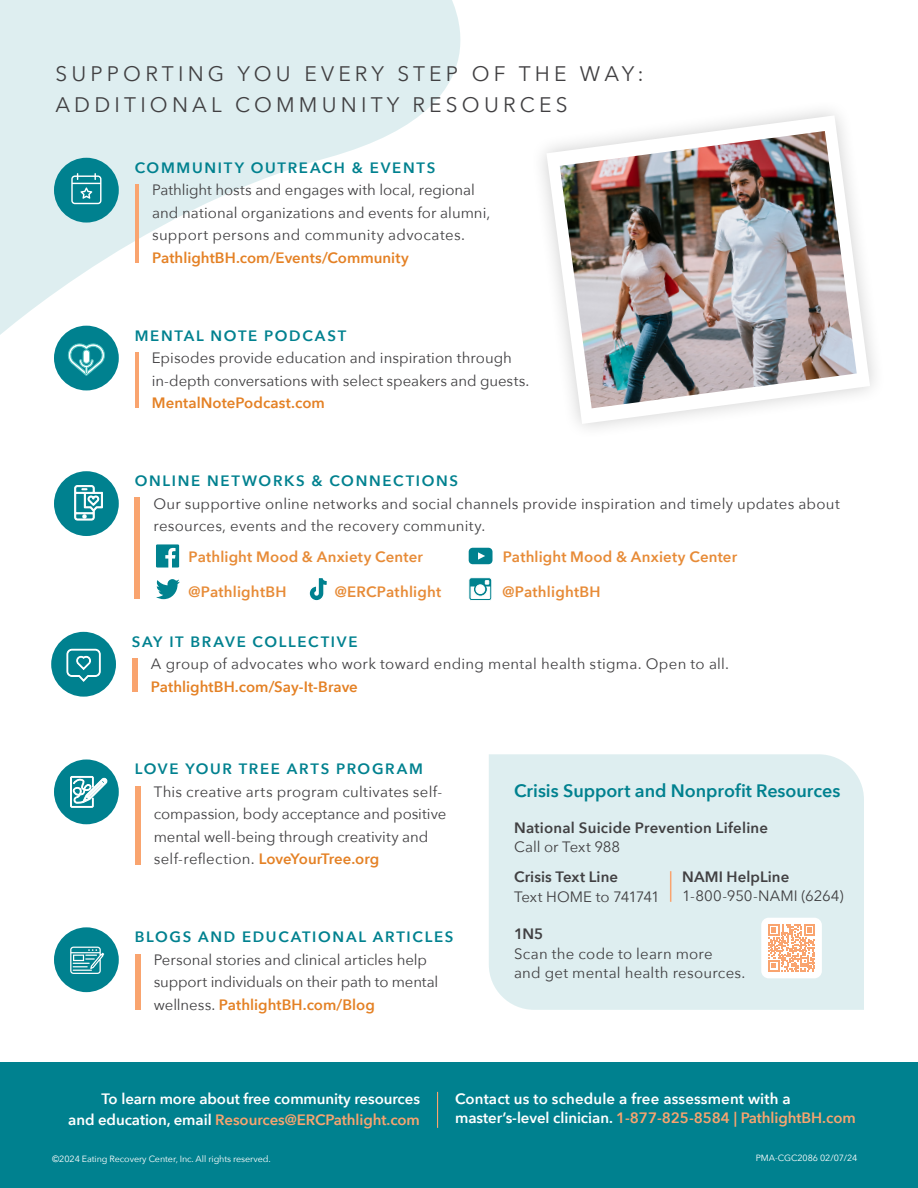
<style>
.page{position:relative;width:918px;height:1188px;background:#fff}
.page>*{position:absolute;margin:0;border:0;box-sizing:border-box;transform-origin:0 0}
.t1{font:21px/30.5px "Avenir Next";letter-spacing:.2em;color:#414042}
.t2{font:600 18px "Avenir Next";color:#00818f}
.t3{font:15px/22.5px "Avenir Next";letter-spacing:.01em;color:#414042}
.t4{font:600 15px/19.5px "Avenir Next";letter-spacing:-.005em;color:#fff}
.t5{font:600 15px "Avenir Next";letter-spacing:.11em;color:#00818f}
.t6{font:600 15px "Avenir Next";letter-spacing:.015em;color:#e78b37}
.t7{font:600 15px "Avenir Next";color:#e48125}
.t8{font:600 15px "Avenir Next";letter-spacing:.015em;color:#414042}
.t9{font:15px "Avenir Next";letter-spacing:-.035em;color:#414042}
.t10{font:9px "Avenir Next";letter-spacing:-.01em;color:#fff}
.s1{font-weight:600;color:#e48125}
.s2{color:#f9a46f}
</style>
<div class="page">
<svg style="left:0;top:0;width:461px;height:348px;fill:#deeef0"></svg>
<div style="left:0;top:1063px;width:918px;height:125px;background:#00818f"></div>
<hr style="left:135px;top:185px;width:4px;height:78px;background:#f9a46f">
<div style="left:54px;top:158px;width:65px;height:65px;background:#00818f;border-radius:50%"></div>
<svg style="left:71px;top:173px;width:30px;height:31px"></svg>
<hr style="left:135px;top:353px;width:3px;height:55px;background:#f9a46f">
<div style="left:54px;top:326px;width:65px;height:64px;background:#00818f;border-radius:50%"></div>
<svg style="left:67px;top:343px;width:38px;height:33px"></svg>
<div style="left:83px;top:350px;width:7px;height:13px;background:#fff;border-radius:3px"></div>
<div style="left:83px;top:350px;width:7px;height:14px;border:1px solid #56c4c2;border-radius:3px"></div>
<div style="left:132px;top:658px;width:5px;height:34px;background:#f9a46f"></div>
<div style="left:51px;top:632px;width:65px;height:65px;background:#00818f;border-radius:50%"></div>
<svg style="left:66px;top:649px;width:35px;height:33px"></svg>
<div style="left:135px;top:786px;width:5px;height:78px;background:#f9a46f"></div>
<div style="left:54px;top:759px;width:65px;height:65px;background:#00818f;border-radius:50%"></div>
<svg style="left:70px;top:776px;width:37px;height:31px"></svg>
<div style="left:135px;top:954px;width:5px;height:55px;background:#f9a46f"></div>
<div style="left:54px;top:927px;width:65px;height:65px;background:#00818f;border-radius:50%"></div>
<svg style="left:70px;top:947px;width:34px;height:27px"></svg>
<svg style="left:546px;top:115px;width:324px;height:309px"></svg>
<img style="left:560px;top:131px;width:297px;height:277px">
<div style="left:135px;top:497px;width:5px;height:102px;background:#f9a46f"></div>
<div style="left:54px;top:471px;width:65px;height:65px;background:#00818f;border-radius:50%"></div>
<svg style="left:74px;top:485px;width:29px;height:35px"></svg>
<div style="left:489px;top:754px;width:375px;height:256px;background:#deeef0"></div>
<div style="left:761px;top:918px;width:61px;height:60px;background:#fff;border-radius:7px"></div>
<svg style="left:768px;top:925px;width:47px;height:47px"></svg>
<hr style="left:670px;top:871px;width:1px;height:31px;background:#f9a46f">
<svg style="left:469px;top:548px;width:24px;height:16px"></svg>
<svg style="left:156px;top:544px;width:23px;height:24px"></svg>
<svg style="left:469px;top:577px;width:23px;height:24px"></svg>
<svg style="left:156px;top:579px;width:24px;height:20px"></svg>
<svg style="left:309px;top:578px;width:18px;height:23px"></svg>
<hr style="left:437px;top:1092px;width:1px;height:36px;background:#f9a46f">
<h1 class="t1" style="left:55px;top:58px;width:590px">SUPPORTING YOU EVERY STEP OF THE WAY:<br>ADDITIONAL COMMUNITY RESOURCES</h1>
<p class="t5" style="left:135px;top:155px;width:302px">COMMUNITY OUTREACH &amp; EVENTS</p>
<p class="t3" style="left:152px;top:178px;width:340px">Pathlight hosts and engages with local, regional and national organizations and events for alumni, support persons and community advocates.</p>
<p class="t7" style="left:152px;top:245px;width:258px">PathlightBH.com/Events/Community</p>
<p class="t5" style="left:135px;top:323px;width:213px">MENTAL NOTE PODCAST</p>
<p class="t3" style="left:152px;top:346px;width:379px">Episodes provide education and inspiration through in-depth conversations with select speakers and guests.</p>
<p class="t7" style="left:152px;top:390px;width:175px">MentalNotePodcast.com</p>
<p class="t5" style="left:135px;top:468px;width:325px">ONLINE NETWORKS &amp; CONNECTIONS</p>
<p class="t3" style="left:153px;top:492px;width:688px">Our supportive online networks and social channels provide inspiration and timely updates about resources, events and the recovery community.</p>
<p class="t6" style="left:189px;top:544px;width:236px">Pathlight Mood &amp; Anxiety Center</p>
<p class="t6" style="left:503px;top:544px;width:236px">Pathlight Mood &amp; Anxiety Center</p>
<p class="t6" style="left:188px;top:579px;width:100px">@PathlightBH</p>
<p class="t6" style="left:335px;top:579px;width:108px">@ERCPathlight</p>
<p class="t6" style="left:503px;top:579px;width:100px">@PathlightBH</p>
<p class="t5" style="left:132px;top:629px;width:227px">SAY IT BRAVE COLLECTIVE</p>
<p class="t3" style="left:151px;top:652px;width:580px">A group of advocates who work toward ending mental health stigma. Open to all.</p>
<p class="t7" style="left:151px;top:674px;width:208px">PathlightBH.com/Say-It-Brave</p>
<p class="t5" style="left:135px;top:756px;width:290px">LOVE YOUR TREE ARTS PROGRAM</p>
<p class="t3" style="left:154px;top:780px;width:294px">This creative arts program cultivates self&shy;compassion, body acceptance and positive mental well-being through creativity and self-reflection. <span class="s1">LoveYourTree.org</span></p>
<p class="t5" style="left:135px;top:924px;width:320px">BLOGS AND EDUCATIONAL ARTICLES</p>
<p class="t3" style="left:154px;top:948px;width:286px">Personal stories and clinical articles help support individuals on their path to mental wellness. <span class="s1">PathlightBH.com/Blog</span></p>
<p class="t2" style="left:514px;top:775px;width:328px">Crisis Support and Nonprofit Resources</p>
<p class="t8" style="left:514px;top:815px;width:256px">National Suicide Prevention Lifeline</p>
<p class="t3" style="left:514px;top:835px;width:108px">Call or Text 988</p>
<p class="t8" style="left:514px;top:864px;width:106px">Crisis Text Line</p>
<p class="t9" style="left:514px;top:884px;width:147px">Text HOME to 741741</p>
<p class="t8" style="left:682px;top:864px;width:109px">NAMI HelpLine</p>
<p class="t3" style="left:682px;top:884px;width:163px">1-800-950-NAMI (6264)</p>
<p class="t8" style="left:514px;top:921px;width:31px">1N5</p>
<p class="t3" style="left:514px;top:943px;width:233px;line-height:19.5px">Scan the code to learn more<br>and get mental health resources.</p>
<p class="t4" style="left:68px;top:1088px;width:353px;line-height:21px;text-align:right">To learn more about free community resources<br>and education, email <span class="s2">Resources@ERCPathlight.com</span></p>
<p class="t4" style="left:455px;top:1089px;width:402px">Contact us to schedule a free assessment with a master’s-level clinician. <span class="s2">1-877-825-8584 | PathlightBH.com</span></p>
<p class="t10" style="left:52px;top:1151px;width:220px">©2024 Eating Recovery Center, Inc. All rights reserved.</p>
<p class="t10" style="left:756px;top:1151px;width:103px">PMA-CGC2086 02/07/24</p>
</div>
